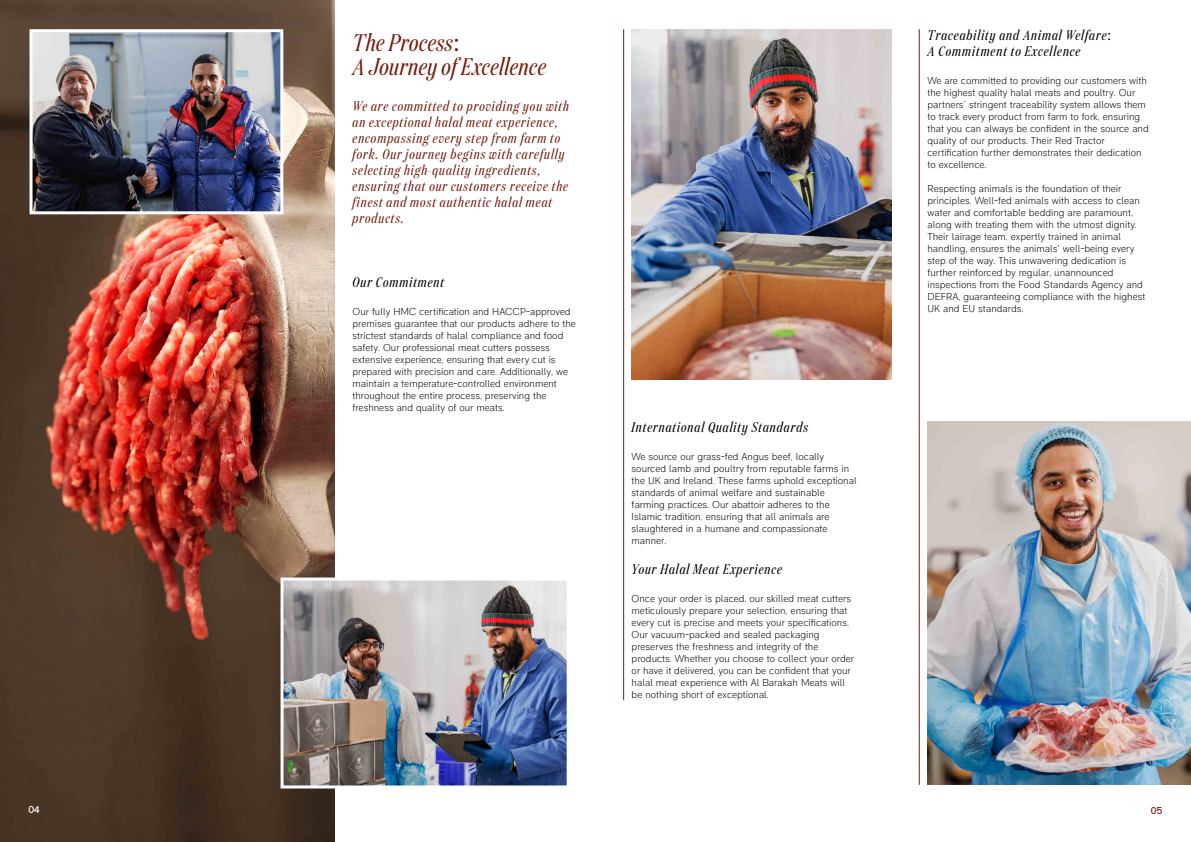
<style>
.page{position:relative;width:1191px;height:842px;background:#fff}
.page>*{position:absolute;margin:0;border:0;box-sizing:border-box;transform-origin:0 0}
.t1{font:italic 24px/24px "Test Domaine Display Cd";letter-spacing:.025em;color:#781e11}
.t2{font:italic 14px/16px "Test Domaine Display Cd";letter-spacing:.075em;color:#781e11}
.t3{font:italic 14px/16px "Test Domaine Display Cd";letter-spacing:.075em;color:#020203}
.t4{font:300 10px/12px "RM Pro";color:#020203}
.t5{font:10px "RM Pro";color:#fff}
.t6{font:10px "RM Pro";color:#781e12}
.s1{font-family:"Prodigy Sans";font-style:normal}
</style>
<div class="page">
<img style="left:0;top:0;width:335px;height:842px">
<img style="left:34px;top:33px;width:245px;height:177px">
<div style="left:30px;top:29px;width:253px;height:185px;border:3px solid #fff"></div>
<img style="left:284px;top:581px;width:281px;height:203px">
<div style="left:280px;top:577px;width:289px;height:211px;border:3px solid #fff"></div>
<img style="left:927px;top:421px;width:264px;height:364px">
<img style="left:631px;top:29px;width:260px;height:351px">
<hr style="left:623px;top:29px;width:1px;height:671px;background:#781e11">
<hr style="left:918px;top:29px;width:1px;height:756px;background:#781e11">
<h1 class="t1" style="left:352px;top:31px;width:195px">The Process<span class="s1">:<br></span>A Journey of Excellence</h1>
<p class="t2" style="left:352px;top:98px;width:218px">We are committed to providing you with an exceptional halal meat experience, encompassing every step from farm to fork. Our journey begins with carefully selecting high-quality ingredients, ensuring that our customers receive the finest and most authentic halal meat products.</p>
<h2 class="t3" style="left:352px;top:274px;width:93px">Our Commitment</h2>
<p class="t4" style="left:352px;top:306px;width:225px">Our fully HMC certification and HACCP-approved premises guarantee that our products adhere to the strictest standards of halal compliance and food safety. Our professional meat cutters possess extensive experience, ensuring that every cut is prepared with precision and care. Additionally, we maintain a temperature-controlled environment throughout the entire process, preserving the freshness and quality of our meats.</p>
<h2 class="t3" style="left:631px;top:419px;width:178px">International Quality Standards</h2>
<p class="t4" style="left:631px;top:451px;width:226px">We source our grass-fed Angus beef, locally sourced lamb and poultry from reputable farms in the UK and Ireland. These farms uphold exceptional standards of animal welfare and sustainable farming practices. Our abattoir adheres to the Islamic tradition, ensuring that all animals are slaughtered in a humane and compassionate manner.</p>
<h2 class="t3" style="left:631px;top:561px;width:152px">Your Halal Meat Experience</h2>
<p class="t4" style="left:631px;top:593px;width:224px">Once your order is placed, our skilled meat cutters meticulously prepare your selection, ensuring that every cut is precise and meets your specifications.<br>Our vacuum-packed and sealed packaging preserves the freshness and integrity of the products. Whether you choose to collect your order or have it delivered, you can be confident that your halal meat experience with Al Barakah Meats will be nothing short of exceptional.</p>
<h2 class="t3" style="left:927px;top:27px;width:185px">Traceability and Animal Welfare<span class="s1">:<br></span>A Commitment to Excellence</h2>
<p class="t4" style="left:927px;top:75px;width:223px">We are committed to providing our customers with the highest quality halal meats and poultry. Our partners’ stringent traceability system allows them to track every product from farm to fork, ensuring that you can always be confident in the source and quality of our products. Their Red Tractor certification further demonstrates their dedication to excellence.</p>
<p class="t4" style="left:927px;top:183px;width:219px">Respecting animals is the foundation of their principles. Well-fed animals with access to clean water and comfortable bedding are paramount, along with treating them with the utmost dignity.<br>Their lairage team, expertly trained in animal handling, ensures the animals’ well-being every step of the way. This unwavering dedication is further reinforced by regular, unannounced inspections from the Food Standards Agency and DEFRA, guaranteeing compliance with the highest UK and EU standards.</p>
<p class="t5" style="left:28px;top:804px;width:13px">04</p>
<p class="t6" style="left:1150px;top:804px;width:13px">05</p>
</div>
